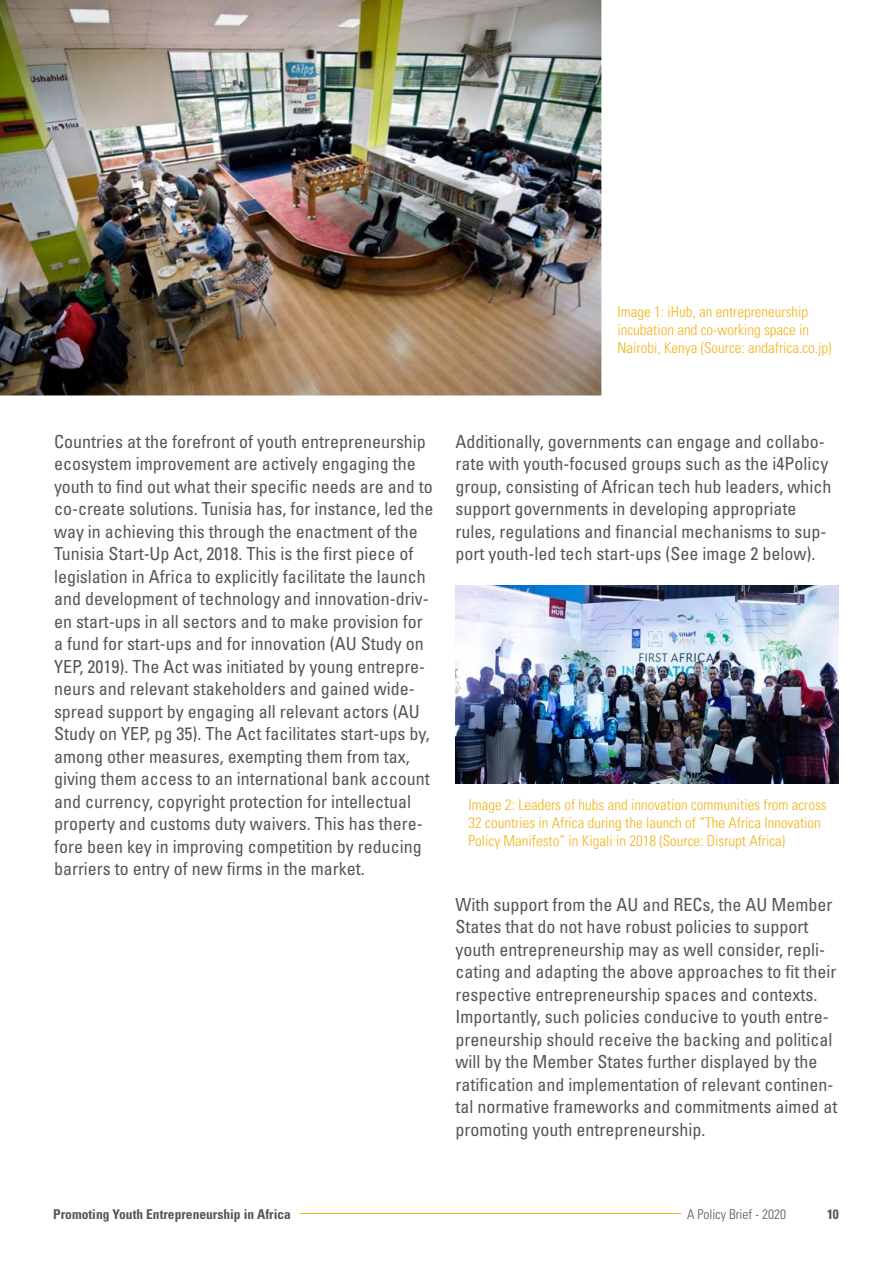
<style>
.page{position:relative;width:893px;height:1263px;background:#fff}
.page>*{position:absolute;margin:0;border:0;box-sizing:border-box;transform-origin:0 0}
.t1{font:condensed 18px/22.5px "Univers LT Std";color:#545759}
.t2{font:300 condensed 15px/18px "Univers LT Std";color:#f3b31b}
.t3{font:700 condensed 13.5px "Univers LT Std";color:#545759}
.t4{font:300 condensed 13.5px "Univers LT Std";color:#545759}
</style>
<div class="page">
<hr style="left:300px;top:1213px;width:381px;height:1px;background:#f3b31b">
<img style="left:0;top:1px;width:601px;height:394px">
<img style="left:455px;top:585px;width:384px;height:199px">
<p class="t2" style="left:617px;top:303px;width:216px">Image 1: iHub, an entrepreneurship incubation and co-working space in<br>Nairobi, Kenya (Source: andafrica.co.jp)</p>
<p class="t1" style="left:54px;top:430px;width:381px">Countries at the forefront of youth entrepreneurship ecosystem improvement are actively engaging the youth to find out what their specific needs are and to co-create solutions. Tunisia has, for instance, led the way in achieving this through the enactment of the Tunisia Start-Up Act, 2018. This is the first piece of legislation in Africa to explicitly facilitate the launch and development of technology and innovation-driv&shy;en start-ups in all sectors and to make provision for a fund for start-ups and for innovation (AU Study on YEP, 2019). The Act was initiated by young entrepre&shy;neurs and relevant stakeholders and gained wide&shy;spread support by engaging all relevant actors (AU Study on YEP, pg 35). The Act facilitates start-ups by, among other measures, exempting them from tax, giving them access to an international bank account and currency, copyright protection for intellectual property and customs duty waivers. This has there&shy;fore been key in improving competition by reducing barriers to entry of new firms in the market.</p>
<p class="t1" style="left:455px;top:430px;width:377px">Additionally, governments can engage and collabo&shy;rate with youth-focused groups such as the i4Policy group, consisting of African tech hub leaders, which support governments in developing appropriate rules, regulations and financial mechanisms to sup&shy;port youth-led tech start-ups (See image 2 below).</p>
<p class="t2" style="left:469px;top:796px;width:360px">Image 2: Leaders of hubs and innovation communities from across<br>32 countries in Africa during the launch of “The Africa Innovation<br>Policy Manifesto” in Kigali in 2018 (Source: Disrupt Africa)</p>
<p class="t1" style="left:455px;top:893px;width:383px">With support from the AU and RECs, the AU Member States that do not have robust policies to support youth entrepreneurship may as well consider, repli&shy;cating and adapting the above approaches to fit their respective entrepreneurship spaces and contexts.<br>Importantly, such policies conducive to youth entre&shy;preneurship should receive the backing and political will by the Member States further displayed by the ratification and implementation of relevant continen&shy;tal normative frameworks and commitments aimed at promoting youth entrepreneurship.</p>
<p class="t3" style="left:53px;top:1206px;width:239px">Promoting Youth Entrepreneurship in Africa</p>
<p class="t4" style="left:687px;top:1206px;width:100px">A Policy Brief - 2020</p>
<p class="t3" style="left:827px;top:1206px;width:13px">10</p>
</div>
